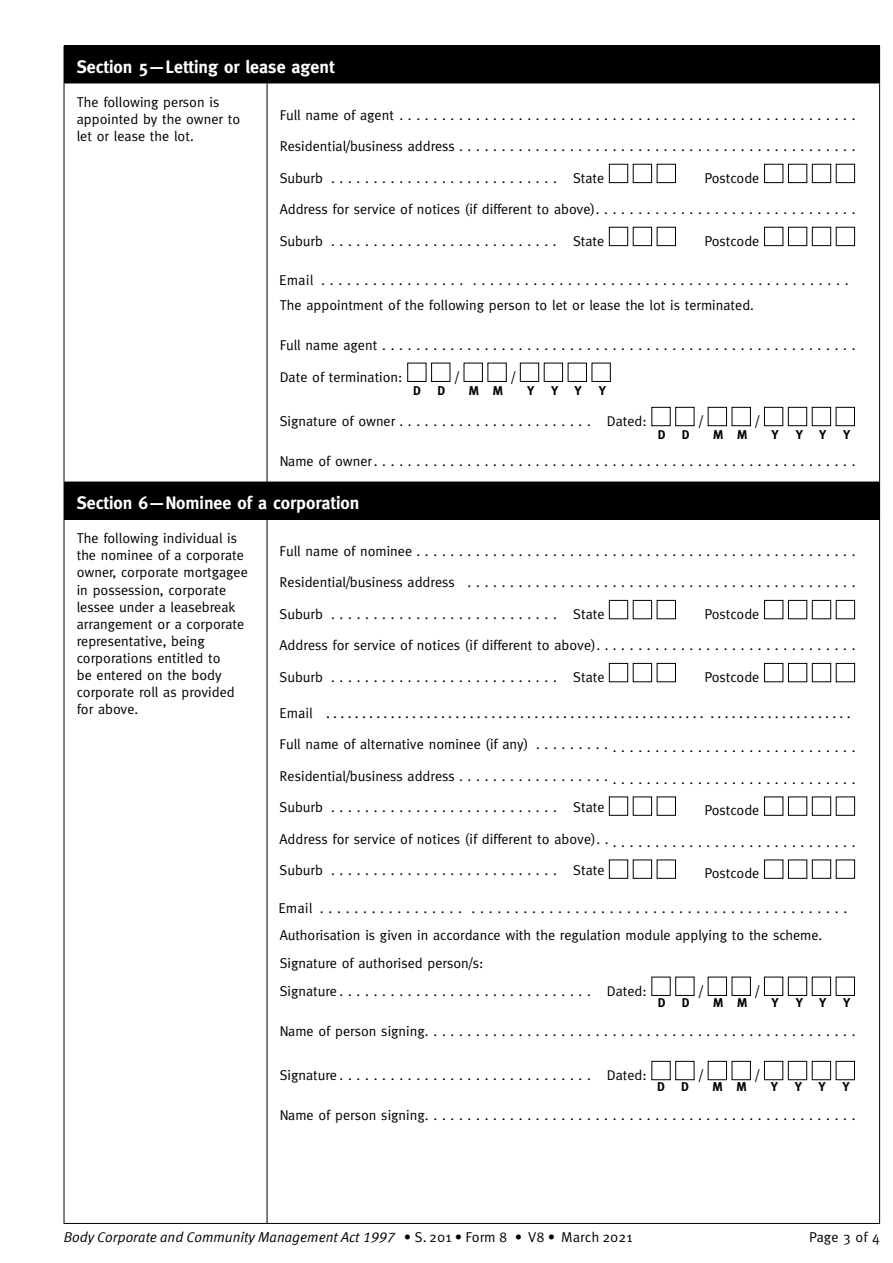
<style>
.page{position:relative;width:893px;height:1263px;background:#fff}
.page>*{position:absolute;margin:0;border:0;box-sizing:border-box;transform-origin:0 0}
.t1{font:700 18px "Meta";color:#fff}
.t2{font:14.25px/17.1px "Meta";color:#000}
.t3{font:14.25px "Meta Normal LF";color:#000}
.t4{font:italic 14.25px "Meta Normal LF";color:#000}
.t5{font:700 12.75px "Meta";color:#000}
.s1{font-family:"Meta Pro Norm"}
.s2{font-family:"Meta Normal LF"}
.s3{font-family:"Meta Pro Norm";font-style:normal}
</style>
<div class="page">
<div style="left:64px;top:46px;width:816px;height:37px;background:#000"></div>
<div style="left:64px;top:482px;width:816px;height:37px;background:#000"></div>
<hr style="left:267px;top:83px;width:613px;height:1px;background:#000">
<hr style="left:267px;top:519px;width:613px;height:1px;background:#000">
<hr style="left:267px;top:1223px;width:613px;height:1px;background:#000">
<hr style="left:64px;top:45px;width:203px;height:1px;background:#000">
<hr style="left:267px;top:45px;width:613px;height:1px;background:#000">
<hr style="left:64px;top:1223px;width:203px;height:1px;background:#000">
<hr style="left:64px;top:83px;width:203px;height:1px;background:#000">
<hr style="left:267px;top:83px;width:1px;height:399px;background:#000">
<hr style="left:64px;top:519px;width:203px;height:1px;background:#000">
<hr style="left:267px;top:519px;width:1px;height:704px;background:#000">
<hr style="left:64px;top:83px;width:1px;height:399px;background:#000">
<hr style="left:879px;top:83px;width:1px;height:399px;background:#000">
<hr style="left:64px;top:519px;width:1px;height:704px;background:#000">
<hr style="left:879px;top:519px;width:1px;height:704px;background:#000">
<svg style="left:609px;top:163px;width:246px;height:83px"></svg>
<svg style="left:407px;top:362px;width:448px;height:64px"></svg>
<svg style="left:609px;top:600px;width:246px;height:82px"></svg>
<svg style="left:609px;top:796px;width:246px;height:83px"></svg>
<svg style="left:651px;top:976px;width:204px;height:104px"></svg>
<p class="t1" style="left:77px;top:56px;width:259px">Section 5—Letting or lease agent</p>
<p class="t2" style="left:77px;top:93px;width:144px">The following person is</p>
<p class="t2" style="left:77px;top:110px;width:165px">appointed by the owner to</p>
<p class="t2" style="left:280px;top:106px;width:577px">Full name of agent . . . . . . . . . . . . . . . . . . . . . . . . . . . . . . . . . . . . . . . . . . . . . . . . . . . . . .</p>
<p class="t2" style="left:77px;top:128px;width:119px">let or lease the lot.</p>
<p class="t2" style="left:280px;top:138px;width:577px">Residential/business address . . . . . . . . . . . . . . . . . . . . . . . . . . . . . . . . . . . . . . . . . . . . . . .</p>
<p class="t2" style="left:280px;top:169px;width:326px">Suburb . . . . . . . . . . . . . . . . . . . . . . . . . . . State</p>
<p class="t2" style="left:704px;top:169px;width:57px">Postcode</p>
<p class="t2" style="left:280px;top:201px;width:577px">Address for service of notices (if different to above). . . . . . . . . . . . . . . . . . . . . . . . . . . . . . .</p>
<p class="t2" style="left:280px;top:232px;width:326px">Suburb . . . . . . . . . . . . . . . . . . . . . . . . . . . State</p>
<p class="t2" style="left:704px;top:232px;width:57px">Postcode</p>
<p class="t2" style="left:279px;top:268px;width:571px;line-height:24.9px"><span class="s1">Email</span> <span class="s2">................. ............................................<br></span>The appointment of the following person to let or lease the lot is terminated.</p>
<p class="t2" style="left:280px;top:337px;width:577px">Full name agent . . . . . . . . . . . . . . . . . . . . . . . . . . . . . . . . . . . . . . . . . . . . . . . . . . . . . . . .</p>
<p class="t2" style="left:280px;top:368px;width:124px">Date of termination:</p>
<p class="t2" style="left:455px;top:368px;width:6px">/</p>
<p class="t2" style="left:511px;top:368px;width:6px">/</p>
<p class="t5" style="left:413px;top:383px;width:9px">D</p>
<p class="t5" style="left:437px;top:383px;width:9px">D</p>
<p class="t5" style="left:469px;top:383px;width:36px">M M</p>
<p class="t5" style="left:527px;top:383px;width:9px">Y</p>
<p class="t5" style="left:551px;top:383px;width:9px">Y</p>
<p class="t5" style="left:575px;top:383px;width:9px">Y</p>
<p class="t5" style="left:599px;top:383px;width:9px">Y</p>
<p class="t2" style="left:280px;top:412px;width:368px">Signature of owner . . . . . . . . . . . . . . . . . . . . . . . Dated:</p>
<p class="t2" style="left:699px;top:412px;width:6px">/</p>
<p class="t2" style="left:755px;top:412px;width:6px">/</p>
<p class="t5" style="left:658px;top:427px;width:9px">D</p>
<p class="t5" style="left:682px;top:427px;width:9px">D</p>
<p class="t5" style="left:713px;top:427px;width:36px">M M</p>
<p class="t5" style="left:772px;top:427px;width:9px">Y</p>
<p class="t5" style="left:796px;top:427px;width:9px">Y</p>
<p class="t5" style="left:819px;top:427px;width:9px">Y</p>
<p class="t5" style="left:843px;top:427px;width:9px">Y</p>
<p class="t2" style="left:280px;top:452px;width:577px">Name of owner. . . . . . . . . . . . . . . . . . . . . . . . . . . . . . . . . . . . . . . . . . . . . . . . . . . . . . . . .</p>
<p class="t1" style="left:77px;top:492px;width:284px">Section 6—Nominee of a corporation</p>
<p class="t2" style="left:77px;top:529px;width:173px">The following individual is the nominee of a corporate owner, corporate mortgagee in possession, corporate lessee under a leasebreak arrangement or a corporate representative, being corporations entitled to<br>be entered on the body corporate roll as provided for above.</p>
<p class="t2" style="left:279px;top:542px;width:577px">Full name of nominee . . . . . . . . . . . . . . . . . . . . . . . . . . . . . . . . . . . . . . . . . . . . . . . . . . . .</p>
<p class="t2" style="left:279px;top:573px;width:577px">Residential/business address . . . . . . . . . . . . . . . . . . . . . . . . . . . . . . . . . . . . . . . . . . . . . .</p>
<p class="t2" style="left:279px;top:605px;width:327px">Suburb . . . . . . . . . . . . . . . . . . . . . . . . . . . State</p>
<p class="t2" style="left:279px;top:598px;width:577px;line-height:31.2px;text-indent:425px">Postcode<br>Address for service of notices (if different to above) . . . . . . . . . . . . . . . . . . . . . . . . . . . . . . .</p>
<p class="t2" style="left:279px;top:668px;width:327px">Suburb . . . . . . . . . . . . . . . . . . . . . . . . . . . State</p>
<p class="t2" style="left:704px;top:668px;width:57px">Postcode</p>
<p class="t3" style="left:279px;top:704px;width:573px">Email . . . . . . . . . . . . . . . . . . . . . . . . . . . . . . . . . . . . . . . . . . . . . . . . . . . . . . . . . . . . . . . . . . . . . . . . .</p>
<p class="t2" style="left:279px;top:735px;width:577px">Full name of alternative nominee (if any) . . . . . . . . . . . . . . . . . . . . . . . . . . . . . . . . . . . . . .</p>
<p class="t2" style="left:279px;top:767px;width:577px">Residential/business address . . . . . . . . . . . . . . . . . . . . . . . . . . . . . . . . . . . . . . . . . . . . . . .</p>
<p class="t2" style="left:279px;top:798px;width:327px">Suburb . . . . . . . . . . . . . . . . . . . . . . . . . . . State</p>
<p class="t2" style="left:279px;top:796px;width:577px;line-height:28.2px;text-indent:425px">Postcode<br>Address for service of notices (if different to above) . . . . . . . . . . . . . . . . . . . . . . . . . . . . . . .</p>
<p class="t2" style="left:279px;top:861px;width:327px">Suburb . . . . . . . . . . . . . . . . . . . . . . . . . . . State</p>
<p class="t2" style="left:704px;top:865px;width:57px">Postcode</p>
<p class="t2" style="left:278px;top:894px;width:570px;line-height:27.8px"><span class="s1">Email</span> <span class="s2">................. ............................................<br></span>Authorisation is given in accordance with the regulation module applying to the scheme.<br>Signature of authorised person/s:<br>Signature . . . . . . . . . . . . . . . . . . . . . . . . . . . . . . Dated:</p>
<p class="t2" style="left:699px;top:982px;width:6px">/</p>
<p class="t2" style="left:755px;top:982px;width:6px">/</p>
<p class="t5" style="left:658px;top:995px;width:9px">D</p>
<p class="t5" style="left:682px;top:995px;width:9px">D</p>
<p class="t5" style="left:713px;top:995px;width:36px">M M</p>
<p class="t5" style="left:772px;top:995px;width:9px">Y</p>
<p class="t5" style="left:796px;top:995px;width:9px">Y</p>
<p class="t5" style="left:819px;top:995px;width:9px">Y</p>
<p class="t5" style="left:843px;top:995px;width:9px">Y</p>
<p class="t2" style="left:280px;top:1022px;width:577px">Name of person signing. . . . . . . . . . . . . . . . . . . . . . . . . . . . . . . . . . . . . . . . . . . . . . . . . . .</p>
<p class="t2" style="left:280px;top:1066px;width:368px">Signature . . . . . . . . . . . . . . . . . . . . . . . . . . . . . . Dated:</p>
<p class="t2" style="left:699px;top:1066px;width:6px">/</p>
<p class="t2" style="left:755px;top:1066px;width:6px">/</p>
<p class="t5" style="left:657px;top:1079px;width:9px">D</p>
<p class="t5" style="left:681px;top:1079px;width:9px">D</p>
<p class="t5" style="left:712px;top:1079px;width:36px">M M</p>
<p class="t5" style="left:771px;top:1079px;width:9px">Y</p>
<p class="t5" style="left:795px;top:1079px;width:9px">Y</p>
<p class="t5" style="left:818px;top:1079px;width:9px">Y</p>
<p class="t5" style="left:842px;top:1079px;width:9px">Y</p>
<p class="t2" style="left:280px;top:1106px;width:577px">Name of person signing. . . . . . . . . . . . . . . . . . . . . . . . . . . . . . . . . . . . . . . . . . . . . . . . . . .</p>
<p class="t4" style="left:64px;top:1229px;width:570px">Body Corporate and Community Management Act 1997 <span class="s3">• S. 201 • Form 8 • V8 • March 2021</span></p>
<p class="t2" style="left:809px;top:1229px;width:72px">Page 3 of 4</p>
</div>
